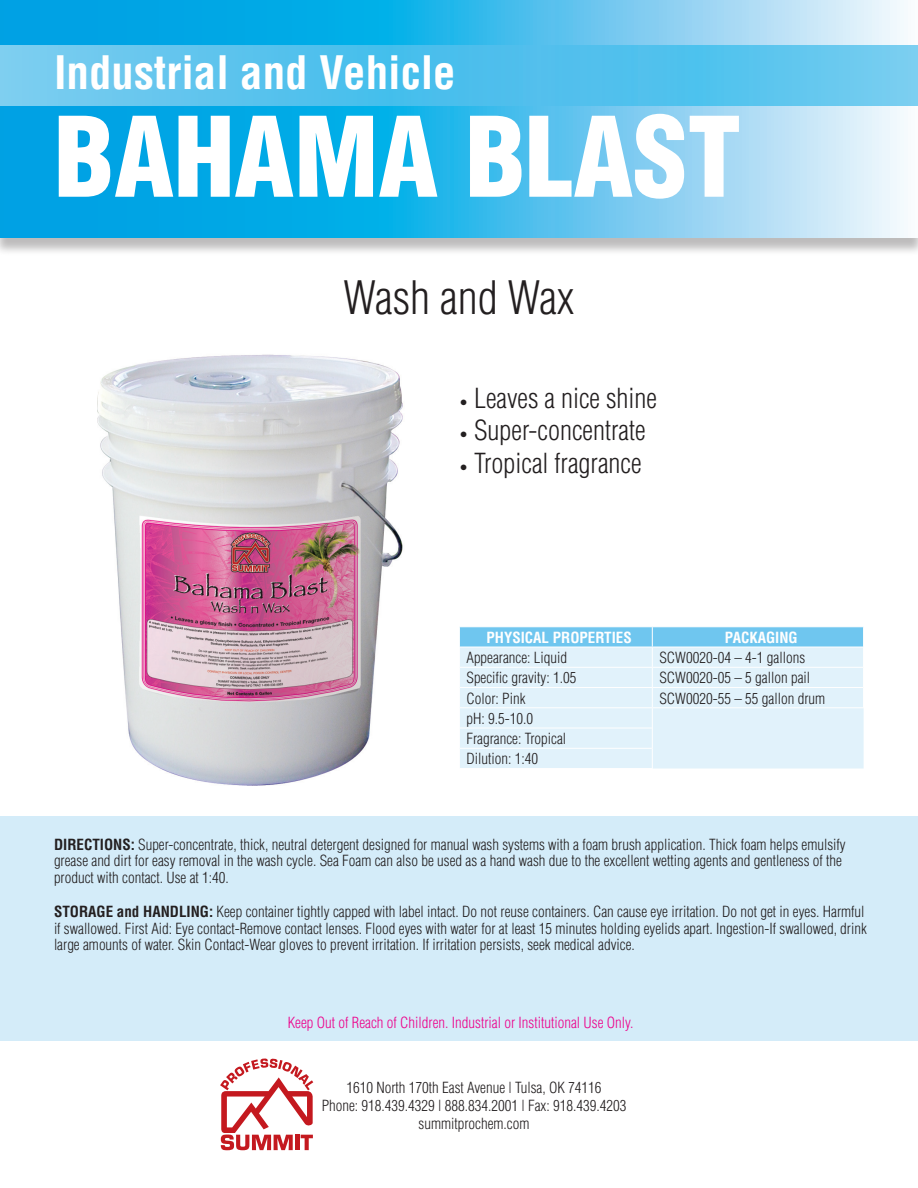
<style>
.page{position:relative;width:918px;height:1188px;background:#fff}
.page>*{position:absolute;margin:0;border:0;box-sizing:border-box;transform-origin:0 0}
.t1{font:900 condensed 108px "Helvetica";color:#fff}
.Eyebrow_text{font:700 condensed 45px "Helvetica";color:#fff}
.SubHead{font:300 condensed 45px "Helvetica";color:#231f20}
.Bulleted_Copy{font:300 condensed 27px "Helvetica";color:#231f20}
.Directions_and_Stora{font:300 condensed 15px/16.5px "Helvetica";color:#231f20}
.Chart_text{font:300 condensed 15px "Helvetica";color:#231f20}
.Address_Phone{font:300 condensed 15px/18px "Helvetica";color:#231f20;text-align:center}
.Directions_and_Stora-2{font:300 condensed 15px "Helvetica";color:#ed028c}
.t2{font:700 condensed 15px "Helvetica";color:#fff}
.s1{font-size:15px}
.s2{font-weight:700}
</style>
<div class="page">
<div style="left:0;top:817px;width:918px;height:224px;background:#d4ecf9"></div>
<div style="left:0;top:2px;width:918px;height:255px;background:#231f20;opacity:.3"></div>
<svg style="left:0;top:0;width:918px;height:238px;background:#4bbeec"></svg>
<svg style="left:0;top:45px;width:918px;height:61px;background:#5bc3ed"></svg>
<svg style="left:220px;top:1058px;width:93px;height:92px"></svg>
<svg style="left:459px;top:627px;width:405px;height:141px;background:#d2ecf9"></svg>
<hr style="left:652px;top:667px;width:211px;height:1px;background:#fff">
<hr style="left:652px;top:687px;width:211px;height:1px;background:#fff">
<hr style="left:652px;top:707px;width:212px;height:1px;background:#fff">
<img style="left:97px;top:354px;width:306px;height:431px">
<p class="Eyebrow_text" style="left:54px;top:45px;width:403px">Industrial and Vehicle</p>
<p class="t1" style="left:54px;top:90px;width:689px">BAHAMA BLAST</p>
<p class="SubHead" style="left:344px;top:272px;width:232px">Wash and Wax</p>
<p class="Bulleted_Copy" style="left:459px;top:383px;width:200px"><span class="s1">•</span> Leaves a nice shine</p>
<p class="Bulleted_Copy" style="left:459px;top:415px;width:188px"><span class="s1">•</span> Super-concentrate</p>
<p class="Bulleted_Copy" style="left:459px;top:447px;width:184px"><span class="s1">•</span> Tropical fragrance</p>
<p class="t2" style="left:487px;top:628px;width:147px">PHYSICAL PROPERTIES</p>
<p class="t2" style="left:725px;top:628px;width:74px">PACKAGING</p>
<p class="Chart_text" style="left:466px;top:649px;width:102px">Appearance: Liquid</p>
<p class="Chart_text" style="left:659px;top:649px;width:147px">SCW0020-04 – 4-1 gallons</p>
<p class="Chart_text" style="left:466px;top:669px;width:111px">Specific gravity: 1.05</p>
<p class="Chart_text" style="left:659px;top:669px;width:152px">SCW0020-05 – 5 gallon pail</p>
<p class="Chart_text" style="left:466px;top:689px;width:61px">Color: Pink</p>
<p class="Chart_text" style="left:659px;top:689px;width:167px">SCW0020-55 – 55 gallon drum</p>
<p class="Chart_text" style="left:466px;top:710px;width:68px">pH: 9.5-10.0</p>
<p class="Chart_text" style="left:466px;top:730px;width:101px">Fragrance: Tropical</p>
<p class="Chart_text" style="left:466px;top:750px;width:73px">Dilution: 1:40</p>
<p class="Directions_and_Stora" style="left:54px;top:836px;width:793px"><span class="s2">DIRECTIONS:</span> Super-concentrate, thick, neutral detergent designed for manual wash systems with a foam brush application. Thick foam helps emulsify grease and dirt for easy removal in the wash cycle. Sea Foam can also be used as a hand wash due to the excellent wetting agents and gentleness of the product with contact. Use at 1:40.</p>
<p class="Directions_and_Stora" style="left:54px;top:904px;width:814px"><span class="s2">STORAGE and HANDLING:</span> Keep container tightly capped with label intact. Do not reuse containers. Can cause eye irritation. Do not get in eyes. Harmful if swallowed. First Aid: Eye contact-Remove contact lenses. Flood eyes with water for at least 15 minutes holding eyelids apart. Ingestion-If swallowed, drink large amounts of water. Skin Contact-Wear gloves to prevent irritation. If irritation persists, seek medical advice.</p>
<p class="Directions_and_Stora-2" style="left:288px;top:1014px;width:347px">Keep Out of Reach of Children. Industrial or Institutional Use Only.</p>
<p class="Address_Phone" style="left:346px;top:1078px;width:257px">1610 North 170th East Avenue | Tulsa, OK 74116</p>
<p class="Address_Phone" style="left:322px;top:1096px;width:306px">Phone: 918.439.4329 | 888.834.2001 | Fax: 918.439.4203 summitprochem.com</p>
</div>
